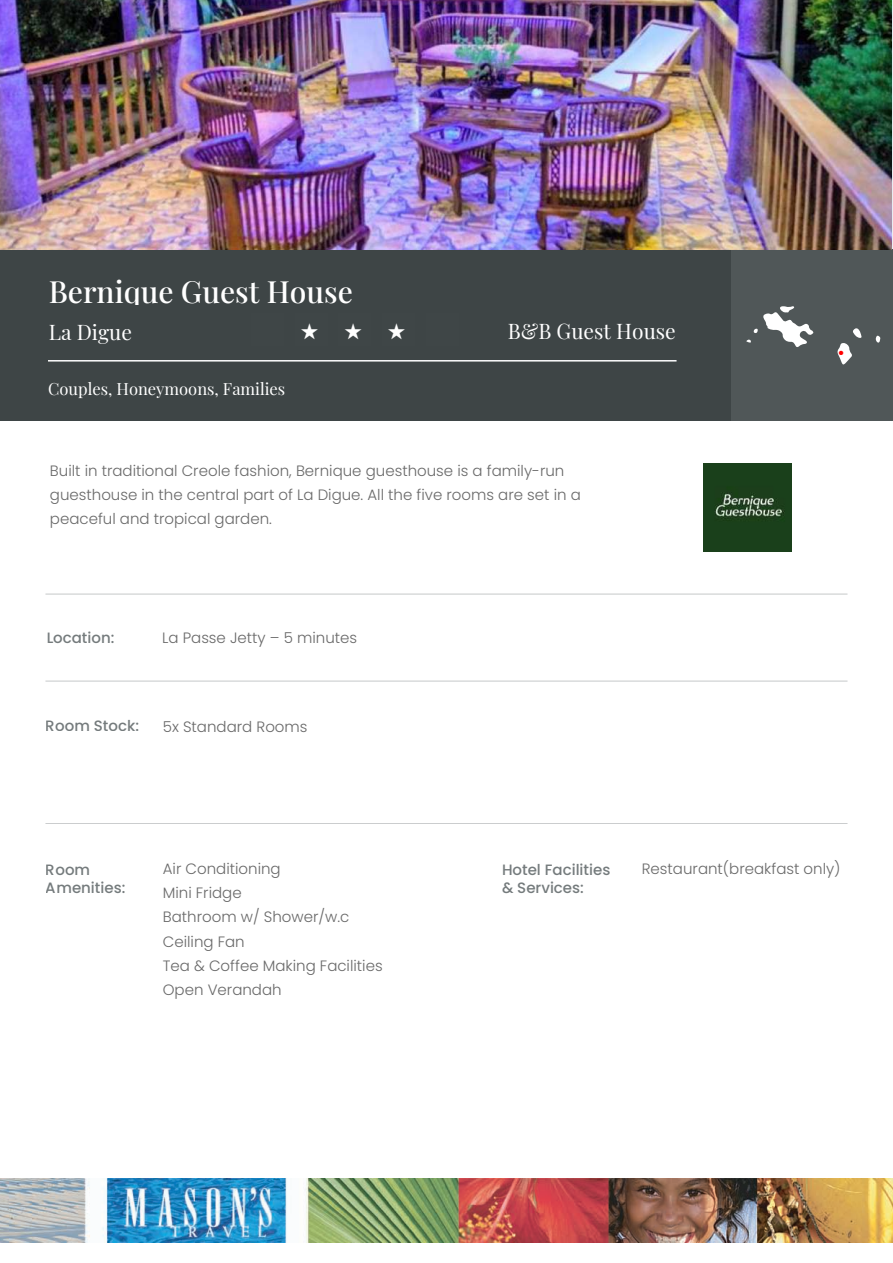
<style>
.page{position:relative;width:893px;height:1263px;background:#fff}
.page>*{position:absolute;margin:0;border:0;box-sizing:border-box;transform-origin:0 0}
.t1{font:500 30px "Playfair Display";color:#fff}
.t2{font:22.35px "Zapf Dingbats";color:#fff}
.t3{font:21px "Playfair Display";color:#fff}
.t4{font:16.5px "Playfair Display";color:#fff}
.t5{font:300 15px/24.3px "Poppins";color:#696969}
.t6{font:500 15px/18px "Poppins";color:#525a5c}
.t7{font:6px "Zapf Dingbats";color:#f00}
</style>
<div class="page">
<div style="left:0;top:249px;width:893px;height:172px;background:#3e4546"></div>
<div style="left:731px;top:249px;width:162px;height:172px;background:#505758"></div>
<img style="left:0;top:1179px;width:893px;height:63px">
<hr style="left:48px;top:360px;width:628px;height:2px;background:#fff">
<hr style="left:45px;top:594px;width:802px;height:1px;background:#6c7376">
<hr style="left:45px;top:681px;width:802px;height:1px;background:#6c7376">
<hr style="left:45px;top:823px;width:802px;height:1px;background:#6c7376">
<svg style="left:837px;top:328px;width:25px;height:37px"></svg>
<svg style="left:875px;top:335px;width:5px;height:8px"></svg>
<svg style="left:746px;top:306px;width:67px;height:41px"></svg>
<img style="left:0;top:0;width:892px;height:250px">
<img style="left:703px;top:464px;width:88px;height:88px">
<h1 class="t1" style="left:49px;top:268px;width:306px">Bernique Guest House</h1>
<h3 class="t3" style="left:49px;top:315px;width:85px">La Digue</h3>
<h2 class="t2" style="left:301px;top:320px;width:106px">★★★</h2>
<h3 class="t3" style="left:508px;top:315px;width:170px">B&amp;B Guest House</h3>
<p class="t4" style="left:48px;top:376px;width:239px">Couples, Honeymoons, Families</p>
<p class="t5" style="left:50px;top:458px;width:532px">Built in traditional Creole fashion, Bernique guesthouse is a family-run guesthouse in the central part of La Digue. All the five rooms are set in a peaceful and tropical garden.</p>
<p class="t6" style="left:46px;top:629px;width:69px">Location:</p>
<p class="t5" style="left:162px;top:626px;width:196px">La Passe Jetty – 5 minutes</p>
<p class="t6" style="left:46px;top:716px;width:95px">Room Stock:</p>
<p class="t5" style="left:163px;top:715px;width:146px">5x Standard Rooms</p>
<p class="t7" style="left:839px;top:350px;width:6px">●</p>
<p class="t5" style="left:163px;top:857px;width:221px">Air Conditioning<br>Mini Fridge<br>Bathroom w/ Shower/w.c<br>Ceiling Fan<br>Tea &amp; Coffee Making Facilities<br>Open Verandah</p>
<p class="t5" style="left:642px;top:857px;width:200px">Restaurant(breakfast only)</p>
<p class="t6" style="left:46px;top:861px;width:81px">Room<br>Amenities:</p>
<p class="t6" style="left:502px;top:861px;width:110px">Hotel Facilities &amp; Services:</p>
</div>
